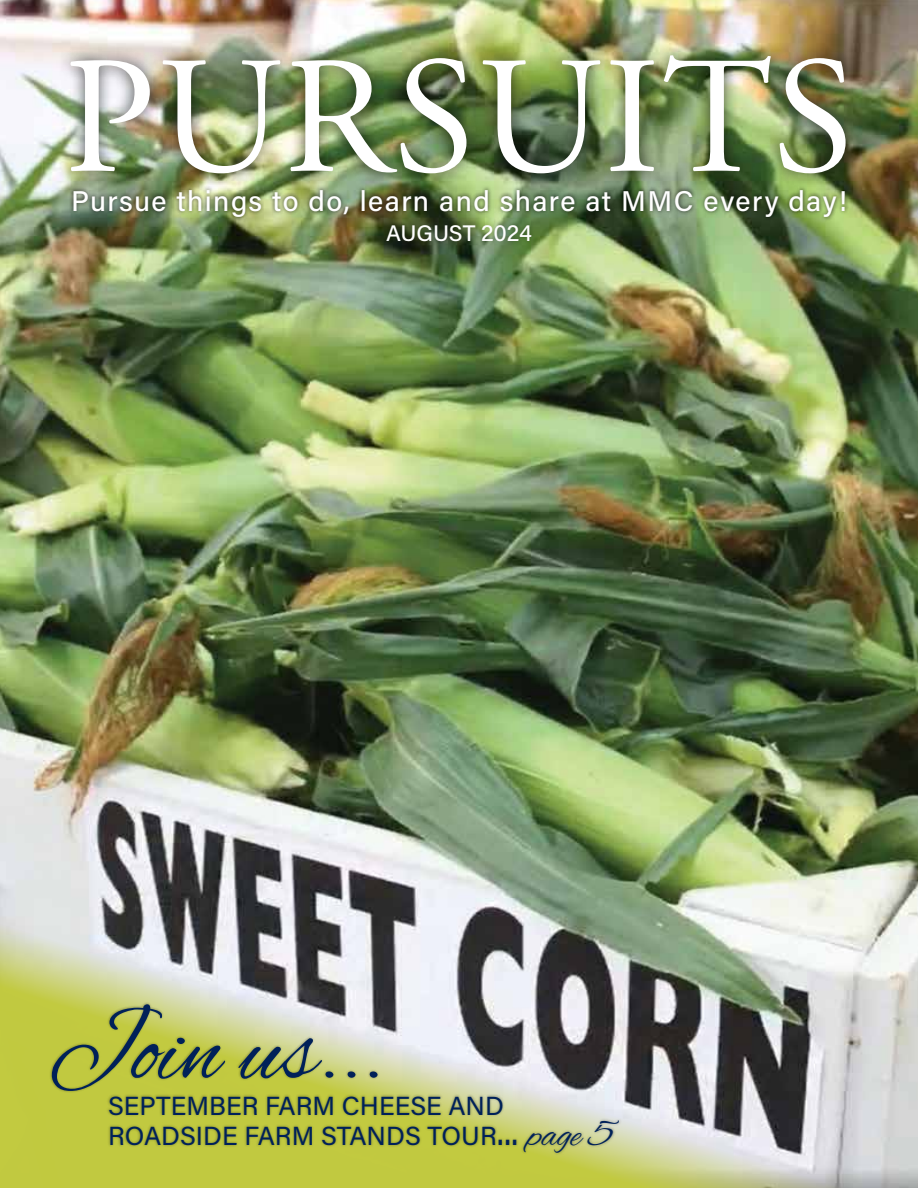
<style>
.page{position:relative;width:918px;height:1188px;background:#fff}
.page>*{position:absolute;margin:0;border:0;box-sizing:border-box;transform-origin:0 0}
.t1{font:166.5px "Adobe Garamond Pro";letter-spacing:.015em;color:#fff}
.t2{font:97.8px "Alex Brush";color:#002159}
.t3{font:500 28.5px "Acumin Pro";letter-spacing:.05em;color:#fff}
.t4{font:26.1px/29.8px "Acumin Pro";color:#002159}
.t5{font:500 22.5px "Acumin Pro";letter-spacing:-.005em;color:#fff}
.s1{font-size:102.45px}
.s2{font-size:35.4px}
.s3{font-family:"Alex Brush";font-size:38.1px}
</style>
<div class="page">
<img style="left:0;top:0;width:918px;height:1188px">
<div style="left:382px;top:220px;width:154px;height:26px;background:#000;opacity:.3"></div>
<div style="left:69px;top:185px;width:780px;height:37px;background:#000;opacity:.71"></div>
<div style="left:106px;top:1093px;width:516px;height:63px;background:#000;opacity:.32"></div>
<div style="left:50px;top:1001px;width:330px;height:92px;background:#000;opacity:.32"></div>
<div style="left:57px;top:41px;width:803px;height:147px;background:#000;opacity:.69"></div>
<h1 class="t1" style="left:64px;top:18px;width:792px">PURSUITS</h1>
<p class="t3" style="left:71px;top:181px;width:777px">Pursue things to do, learn and share at MMC every day!</p>
<p class="t5" style="left:386px;top:217px;width:147px">AUGUST 2024</p>
<h2 class="t2" style="left:48px;top:997px;width:337px"><span class="s1">J</span>oin us...</h2>
<p class="t4" style="left:108px;top:1090px;width:508px">SEPTEMBER FARM CHEESE AND<br>ROADSIDE FARM STANDS TOUR<span class="s2">...</span> <span class="s3">page 5</span></p>
</div>
